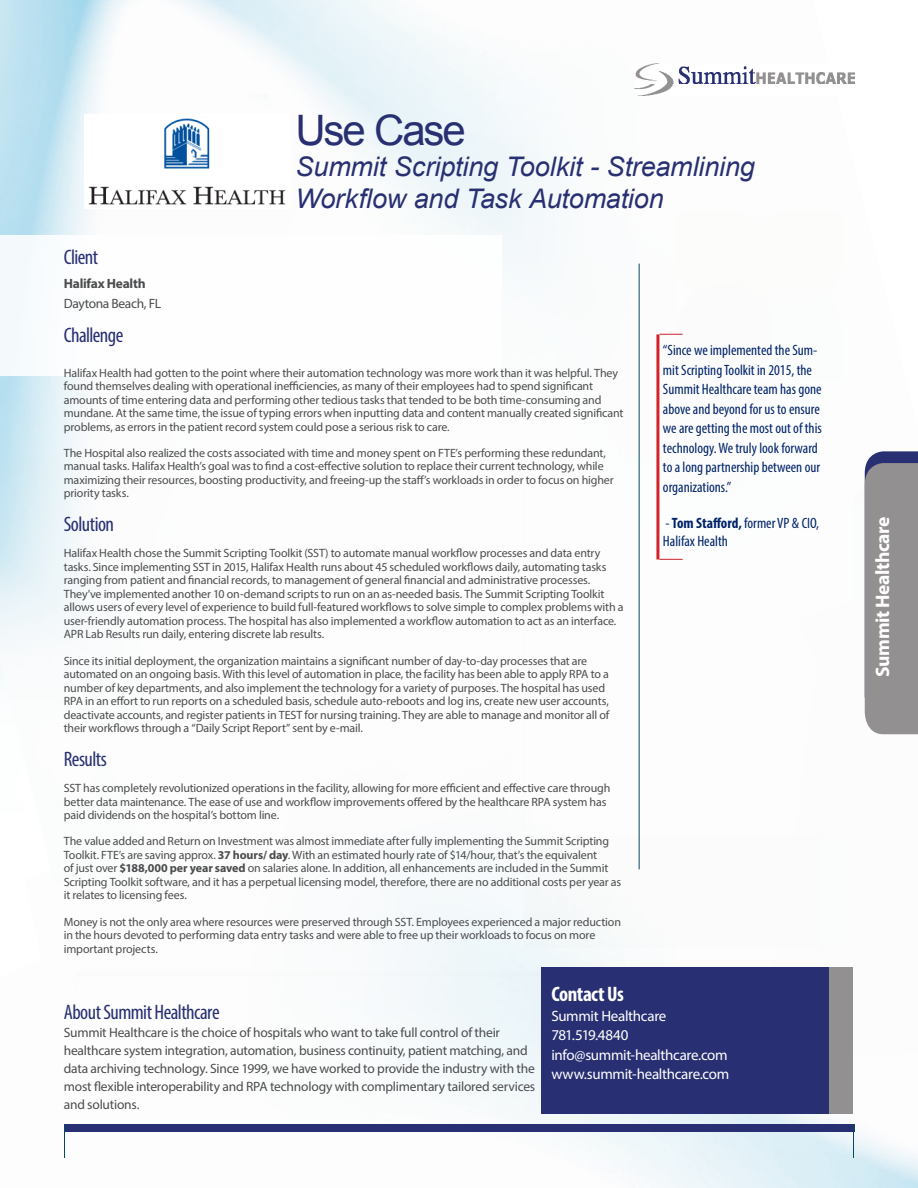
<style>
.page{position:relative;width:918px;height:1188px;background:#fff}
.page>*{position:absolute;margin:0;border:0;box-sizing:border-box;transform-origin:0 0}
.t1{font:42px "Arial";letter-spacing:-.05em;color:#283072}
.t2{font:italic 27px/31.8px "Arial";letter-spacing:-.005em;color:#283072}
.t3{font:condensed 21px "Myriad Pro";letter-spacing:-.025em;color:#282f72}
.t4{font:700 condensed 21px "Myriad Pro";letter-spacing:-.025em;color:#fff}
.t5{font:700 19.5px "Myriad Pro";letter-spacing:-.02em;color:#fff}
.t6{font:condensed 15px/19.5px "Myriad Pro";color:#002369}
.t7{font:15px/19.5px "Myriad Pro";letter-spacing:-.02em;color:#fff}
.t8{font:13.5px/18px "Myriad Pro";letter-spacing:-.015em;color:#4b4c4d}
.t9{font:700 13.5px "Myriad Pro";letter-spacing:-.015em;color:#4b4c4d}
.t10{font:12px/13.5px "Myriad Pro";letter-spacing:-.01em;color:#4b4c4d}
.s1{font-weight:700}
</style>
<div class="page">
<img style="left:389px;top:892px;width:529px;height:296px">
<div style="left:64px;top:1124px;width:790px;height:8px;background:#282f72"></div>
<hr style="left:64px;top:1124px;width:1px;height:34px;background:#044964">
<hr style="left:853px;top:1124px;width:1px;height:34px;background:#044964">
<hr style="left:639px;top:264px;width:1px;height:605px;background:#044964">
<div style="left:541px;top:967px;width:311px;height:147px;background:#282f72"></div>
<div style="left:829px;top:967px;width:23px;height:147px;background:#929091"></div>
<img style="left:635px;top:64px;width:219px;height:32px">
<svg style="left:854px;top:451px;width:64px;height:283px"></svg>
<hr style="left:656px;top:334px;width:3px;height:226px;background:#d1232a">
<svg style="left:659px;top:334px;width:24px;height:1px"></svg>
<svg style="left:659px;top:559px;width:24px;height:1px"></svg>
<img style="left:88px;top:118px;width:198px;height:87px">
<p class="t1" style="left:296px;top:102px;width:172px">Use Case</p>
<p class="t2" style="left:296px;top:151px;width:461px">Summit Scripting Toolkit - Streamlining<br>Workflow and Task Automation</p>
<p class="t3" style="left:64px;top:245px;width:36px">Client</p>
<p class="t9" style="left:64px;top:275px;width:83px">Halifax Health</p>
<p class="t8" style="left:64px;top:295px;width:99px">Daytona Beach, FL</p>
<p class="t3" style="left:64px;top:323px;width:61px">Challenge</p>
<p class="t10" style="left:64px;top:366px;width:561px">Halifax Health had gotten to the point where their automation technology was more work than it was helpful. They found themselves dealing with operational inefficiencies, as many of their employees had to spend significant amounts of time entering data and performing other tedious tasks that tended to be both time-consuming and mundane. At the same time, the issue of typing errors when inputting data and content manually created significant problems, as errors in the patient record system could pose a serious risk to care.</p>
<p class="t10" style="left:64px;top:446px;width:551px">The Hospital also realized the costs associated with time and money spent on FTE’s performing these redundant, manual tasks. Halifax Health’s goal was to find a cost-effective solution to replace their current technology, while maximizing their resources, boosting productivity, and freeing-up the staff’s workloads in order to focus on higher priority tasks.</p>
<p class="t3" style="left:64px;top:512px;width:52px">Solution</p>
<p class="t10" style="left:64px;top:546px;width:561px">Halifax Health chose the Summit Scripting Toolkit (SST) to automate manual workflow processes and data entry tasks. Since implementing SST in 2015, Halifax Health runs about 45 scheduled workflows daily, automating tasks ranging from patient and financial records, to management of general financial and administrative processes.<br>They’ve implemented another 10 on-demand scripts to run on an as-needed basis. The Summit Scripting Toolkit allows users of every level of experience to build full-featured workflows to solve simple to complex problems with a user-friendly automation process. The hospital has also implemented a workflow automation to act as an interface.<br>APR Lab Results run daily, entering discrete lab results.</p>
<p class="t10" style="left:64px;top:654px;width:547px">Since its initial deployment, the organization maintains a significant number of day-to-day processes that are automated on an ongoing basis. With this level of automation in place, the facility has been able to apply RPA to a number of key departments, and also implement the technology for a variety of purposes. The hospital has used RPA in an effort to run reports on a scheduled basis, schedule auto-reboots and log ins, create new user accounts, deactivate accounts, and register patients in TEST for nursing training. They are able to manage and monitor all of their workflows through a “Daily Script Report” sent by e-mail.</p>
<p class="t3" style="left:64px;top:746px;width:45px">Results</p>
<p class="t10" style="left:64px;top:781px;width:548px">SST has completely revolutionized operations in the facility, allowing for more efficient and effective care through better data maintenance. The ease of use and workflow improvements offered by the healthcare RPA system has paid dividends on the hospital’s bottom line.</p>
<p class="t10" style="left:64px;top:835px;width:559px">The value added and Return on Investment was almost immediate after fully implementing the Summit Scripting Toolkit. FTE’s are saving approx. <span class="s1">37 hours/ day</span>. With an estimated hourly rate of $14/hour, that’s the equivalent<br>of just over <span class="s1">$188,000 per year saved</span> on salaries alone. In addition, all enhancements are included in the Summit Scripting Toolkit software, and it has a perpetual licensing model, therefore, there are no additional costs per year as it relates to licensing fees.</p>
<p class="t10" style="left:64px;top:915px;width:559px">Money is not the only area where resources were preserved through SST. Employees experienced a major reduction in the hours devoted to performing data entry tasks and were able to free up their workloads to focus on more important projects.</p>
<p class="t4" style="left:551px;top:981px;width:74px">Contact Us</p>
<p class="t7" style="left:551px;top:1006px;width:178px">Summit Healthcare<br>781.519.4840 info@summit-healthcare.com</p>
<p class="t7" style="left:551px;top:1064px;width:180px">www.summit-healthcare.com</p>
<p class="t6" style="left:663px;top:341px;width:160px">“Since we implemented the Sum&shy;mit Scripting Toolkit in 2015, the<br>Summit Healthcare team has gone above and beyond for us to ensure we are getting the most out of this technology. We truly look forward to a long partnership between our organizations.”</p>
<p class="t6" style="left:663px;top:514px;width:158px;line-height:18px">- <span class="s1">Tom Stafford,</span> former VP &amp; CIO,<br>Halifax Health</p>
<p class="t3" style="left:64px;top:999px;width:157px">About Summit Healthcare</p>
<p class="t8" style="left:64px;top:1023px;width:473px">Summit Healthcare is the choice of hospitals who want to take full control of their healthcare system integration, automation, business continuity, patient matching, and data archiving technology. Since 1999, we have worked to provide the industry with the most flexible interoperability and RPA technology with complimentary tailored services and solutions.</p>
<p class="t5" style="left:870px;top:677px;width:162px;rotate:-90deg">Summit Healthcare</p>
</div>
